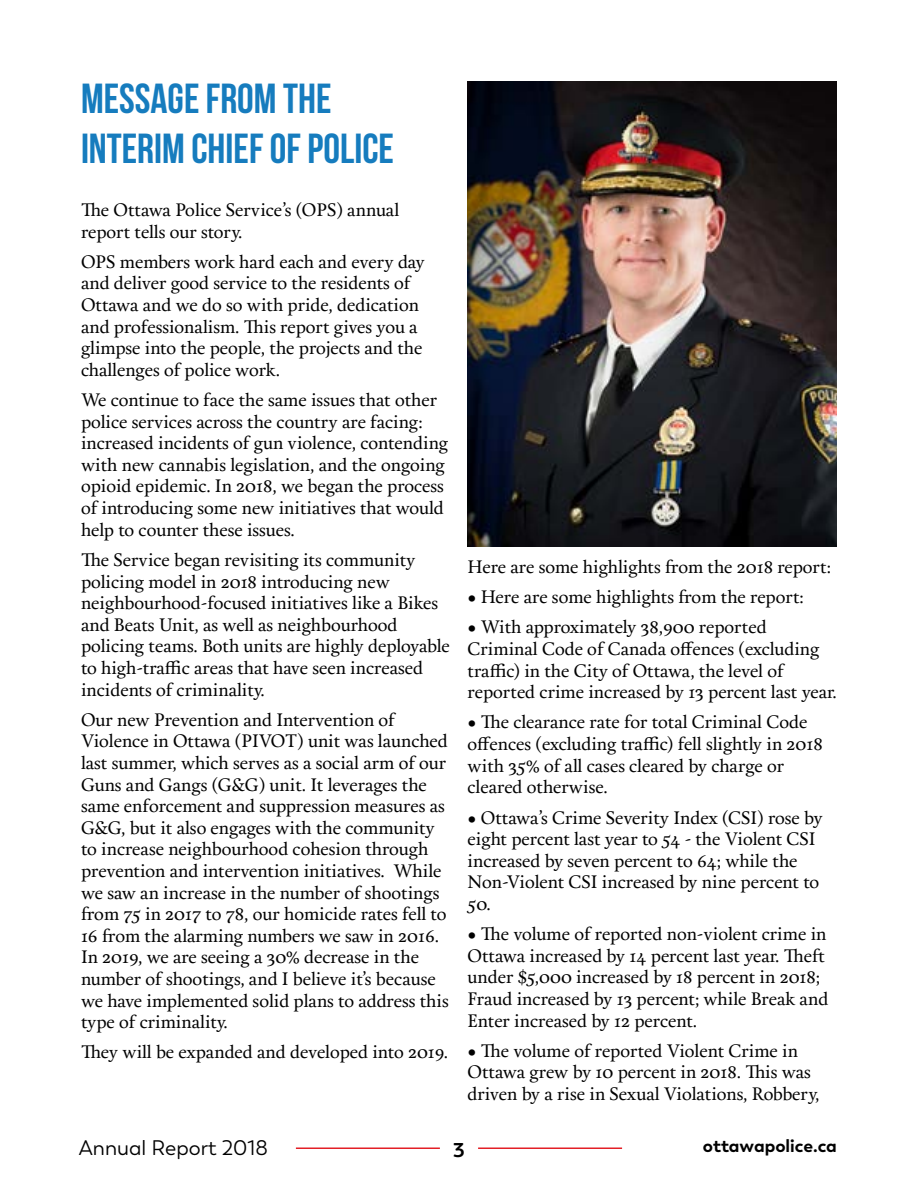
<style>
.page{position:relative;width:918px;height:1188px;background:#fff}
.page>*{position:absolute;margin:0;border:0;box-sizing:border-box;transform-origin:0 0}
.Header_2{font:700 42px "Bebas Neue";color:#167cbe}
.t1{font:600 27px "Boston";color:#000}
.t2{font:21px "Boston";color:#000}
.Body{font:18px/21.6px "Calendas Plus";color:#000}
.t3{font:700 18px "Boston";color:#000}
</style>
<div class="page">
<hr style="left:296px;top:1148px;width:144px;height:1px;background:#e31f26">
<hr style="left:478px;top:1148px;width:144px;height:1px;background:#e31f26">
<img style="left:468px;top:81px;width:369px;height:465px">
<h2 class="Header_2" style="left:81px;top:75px;width:252px">MESSAGE FROM THE</h2>
<h2 class="Header_2" style="left:81px;top:126px;width:315px">INTERIM CHIEF OF POLICE</h2>
<p class="Body" style="left:81px;top:198px;width:320px">The Ottawa Police Service’s (OPS) annual report tells our story.</p>
<p class="Body" style="left:81px;top:250px;width:345px">OPS members work hard each and every day and deliver good service to the residents of Ottawa and we do so with pride, dedication and professionalism. This report gives you a glimpse into the people, the projects and the challenges of police work.</p>
<p class="Body" style="left:81px;top:388px;width:369px">We continue to face the same issues that other police services across the country are facing: increased incidents of gun violence, contending with new cannabis legislation, and the ongoing opioid epidemic. In 2018, we began the process of introducing some new initiatives that would help to counter these issues.</p>
<p class="Body" style="left:81px;top:548px;width:370px">The Service began revisiting its community policing model in 2018 introducing new neighbourhood-focused initiatives like a Bikes and Beats Unit, as well as neighbourhood policing teams. Both units are highly deployable to high-traffic areas that have seen increased incidents of criminality.</p>
<p class="Body" style="left:81px;top:708px;width:369px">Our new Prevention and Intervention of Violence in Ottawa (PIVOT) unit was launched last summer, which serves as a social arm of our Guns and Gangs (G&amp;G) unit. It leverages the same enforcement and suppression measures as G&amp;G, but it also engages with the community to increase neighbourhood cohesion through prevention and intervention initiatives. While we saw an increase in the number of shootings from 75 in 2017 to 78, our homicide rates fell to 16 from the alarming numbers we saw in 2016.<br>In 2019, we are seeing a 30% decrease in the number of shootings, and I believe it’s because we have implemented solid plans to address this type of criminality.</p>
<p class="Body" style="left:81px;top:1040px;width:369px">They will be expanded and developed into 2019.</p>
<p class="Body" style="left:468px;top:555px;width:365px">Here are some highlights from the 2018 report:</p>
<p class="Body" style="left:468px;top:585px;width:338px">• Here are some highlights from the report:</p>
<p class="Body" style="left:468px;top:615px;width:371px">• With approximately 38,900 reported Criminal Code of Canada offences (excluding traffic) in the City of Ottawa, the level of reported crime increased by 13 percent last year.</p>
<p class="Body" style="left:468px;top:711px;width:357px">• The clearance rate for total Criminal Code offences (excluding traffic) fell slightly in 2018 with 35% of all cases cleared by charge or cleared otherwise.</p>
<p class="Body" style="left:468px;top:806px;width:357px">• Ottawa’s Crime Severity Index (CSI) rose by eight percent last year to 54 - the Violent CSI increased by seven percent to 64; while the Non-Violent CSI increased by nine percent to 50.</p>
<p class="Body" style="left:468px;top:922px;width:362px">• The volume of reported non-violent crime in Ottawa increased by 14 percent last year. Theft under $5,000 increased by 18 percent in 2018; Fraud increased by 13 percent; while Break and Enter increased by 12 percent.</p>
<p class="Body" style="left:468px;top:1039px;width:353px">• The volume of reported Violent Crime in<br>Ottawa grew by 10 percent in 2018. This was driven by a rise in Sexual Violations, Robbery,</p>
<p class="t2" style="left:79px;top:1135px;width:191px">Annual Report 2018</p>
<h2 class="t1" style="left:453px;top:1131px;width:14px">3</h2>
<p class="t3" style="left:703px;top:1134px;width:136px">ottawapolice.ca</p>
</div>
